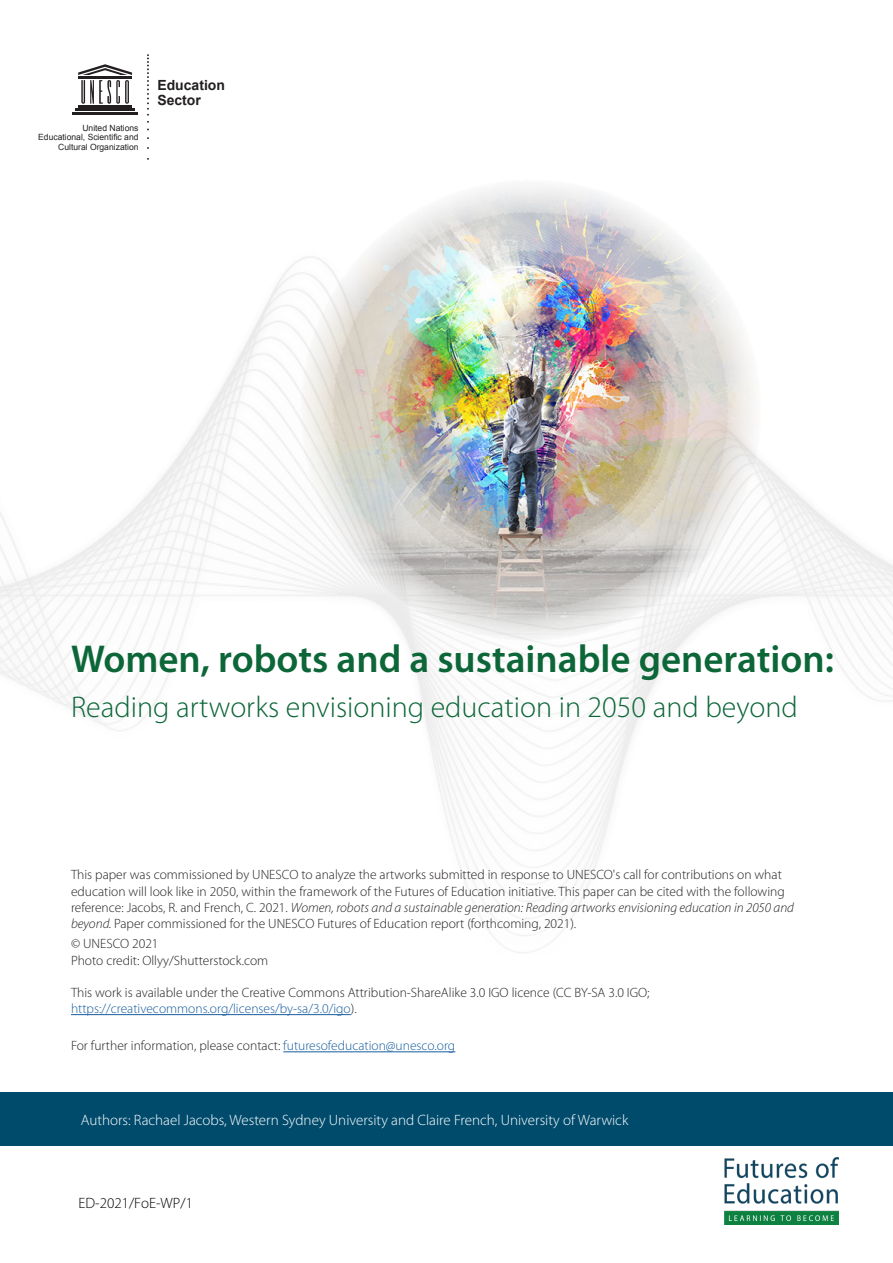
<style>
.page{position:relative;width:893px;height:1263px;background:#fff}
.page>*{position:absolute;margin:0;border:0;box-sizing:border-box;transform-origin:0 0}
.t1{font:600 39px "Myriad Pro";color:#0c6638}
.t2{font:300 30px "Myriad Pro";color:#0c6638}
.t3{font:300 15px "Myriad Pro";color:#fff}
.t4{font:300 15px "Myriad Pro";color:#000}
.t5{font:700 13.95px/14.9px "Arial";color:#231f20}
.t6{font:300 13.5px/16.2px "Myriad Pro";color:#231f20}
.t7{font:8.55px/9.3px "Arial";color:#231f20;text-align:right}
.s1{font-style:italic}
.s2{color:#175d9e}
</style>
<div class="page">
<img style="left:299px;top:186px;width:462px;height:456px">
<img style="left:724px;top:1157px;width:114px;height:68px">
<hr style="left:71px;top:1014px;width:280px;height:1px;background:#175d9e">
<hr style="left:283px;top:1051px;width:172px;height:1px;background:#175d9e">
<svg style="left:147px;top:54px;width:2px;height:69px"></svg>
<hr style="left:78px;top:105px;width:54px;height:2px;background:#231f20">
<hr style="left:75px;top:109px;width:60px;height:2px;background:#231f20">
<hr style="left:72px;top:113px;width:66px;height:2px;background:#231f20">
<svg style="left:78px;top:64px;width:54px;height:40px"></svg>
<div style="left:0;top:1092px;width:893px;height:54px;background:#004b6c"></div>
<p class="t7" style="left:38px;top:123px;width:102px">United Nations<br>Educational, Scientific and<br>Cultural Organization</p>
<p class="t5" style="left:157px;top:78px;width:69px">Education<br>Sector</p>
<p class="t1" style="left:71px;top:634px;width:764px">Women, robots and a sustainable generation:</p>
<p class="t2" style="left:71px;top:691px;width:728px">Reading artworks envisioning education in 2050 and beyond</p>
<p class="t6" style="left:71px;top:867px;width:725px">This paper was commissioned by UNESCO to analyze the artworks submitted in response to UNESCO's call for contributions on what education will look like in 2050, within the framework of the Futures of Education initiative. This paper can be cited with the following reference: Jacobs, R. and French, C. 2021. <span class="s1">Women, robots and a sustainable generation: Reading artworks envisioning education in 2050 and beyond.</span> Paper commissioned for the UNESCO Futures of Education report (forthcoming, 2021).</p>
<p class="t6" style="left:71px;top:936px;width:199px">© UNESCO 2021<br>Photo credit: Ollyy/Shutterstock.com</p>
<p class="t6" style="left:71px;top:985px;width:580px">This work is available under the Creative Commons Attribution-ShareAlike 3.0 IGO licence (CC BY-SA 3.0 IGO; <span class="s2">https://creativecommons.org/licenses/by-sa/3.0/igo</span>).</p>
<p class="t6" style="left:71px;top:1038px;width:386px">For further information, please contact: <span class="s2">futuresofeducation@unesco.org</span></p>
<p class="t3" style="left:81px;top:1112px;width:549px">Authors: Rachael Jacobs, Western Sydney University and Claire French, University of Warwick</p>
<p class="t4" style="left:79px;top:1195px;width:116px">ED-2021/FoE-WP/1</p>
</div>
